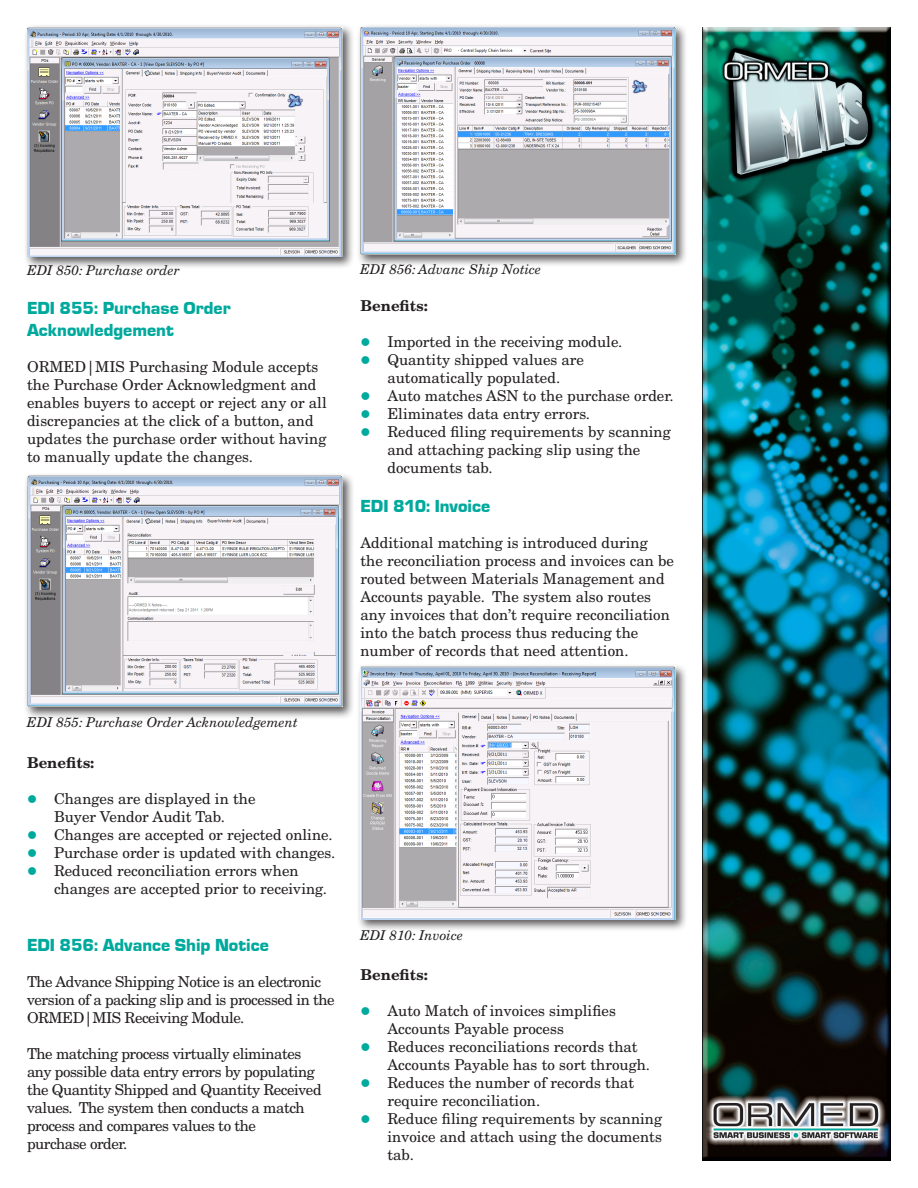
<style>
.page{position:relative;width:918px;height:1188px;background:#fff}
.page>*{position:absolute;margin:0;border:0;box-sizing:border-box;transform-origin:0 0}
.t1{font:900 18px/21.6px "Eurostar";color:#00a99d}
.t2{font:15px/18px "New Century Schlbk";color:#231f20}
.t3{font:15px/18px "New Century Schlbk";letter-spacing:-.03em;color:#231f20}
.t4{font:700 15px "New Century Schlbk";color:#231f20}
.t5{font:italic 13.5px "New Century Schlbk";color:#231f20}
</style>
<div class="page">
<img style="left:702px;top:27px;width:189px;height:1134px">
<div style="left:24px;top:24px;width:331px;height:246px;background:#231f20;opacity:.75"></div>
<img style="left:27px;top:27px;width:315px;height:229px">
<div style="left:24px;top:472px;width:331px;height:248px;background:#231f20;opacity:.75"></div>
<img style="left:27px;top:476px;width:315px;height:231px">
<div style="left:357px;top:24px;width:331px;height:244px;background:#231f20;opacity:.75"></div>
<img style="left:360px;top:27px;width:315px;height:228px">
<div style="left:357px;top:663px;width:331px;height:269px;background:#231f20;opacity:.75"></div>
<img style="left:360px;top:666px;width:315px;height:253px">
<p class="t5" style="left:27px;top:262px;width:154px">EDI 850: Purchase order</p>
<p class="t1" style="left:27px;top:297px;width:205px">EDI 855: Purchase Order<br>Acknowledgement</p>
<p class="t2" style="left:27px;top:357px;width:301px">ORMED|MIS Purchasing Module accepts the Purchase Order Acknowledgment and enables buyers to accept or reject any or all discrepancies at the click of a button, and updates the purchase order without having to manually update the changes.</p>
<p class="t5" style="left:27px;top:714px;width:272px">EDI 855: Purchase Order Acknowledgement</p>
<p class="t4" style="left:27px;top:753px;width:69px">Benefits:</p>
<p class="t2" style="left:54px;top:789px;width:203px">Changes are displayed in the<br>Buyer Vendor Audit Tab.</p>
<p class="t2" style="left:54px;top:825px;width:280px">Changes are accepted or rejected online.</p>
<p class="t2" style="left:54px;top:843px;width:283px">Purchase order is updated with changes.</p>
<p class="t2" style="left:54px;top:861px;width:275px">Reduced reconciliation errors when changes are accepted prior to receiving.</p>
<p class="t1" style="left:27px;top:934px;width:243px">EDI 856: Advance Ship Notice</p>
<p class="t3" style="left:27px;top:973px;width:309px">The Advance Shipping Notice is an electronic version of a packing slip and is processed in the<br>ORMED|MIS Receiving Module.</p>
<p class="t3" style="left:27px;top:1045px;width:296px">The matching process virtually eliminates any possible data entry errors by populating the Quantity Shipped and Quantity Received values. The system then conducts a match process and compares values to the<br>purchase order.</p>
<p class="t5" style="left:360px;top:261px;width:183px">EDI 856: Advanc Ship Notice</p>
<p class="t4" style="left:360px;top:296px;width:69px">Benefits:</p>
<p class="t2" style="left:387px;top:332px;width:237px">Imported in the receiving module.</p>
<p class="t2" style="left:387px;top:350px;width:198px">Quantity shipped values are automatically populated.</p>
<p class="t2" style="left:387px;top:386px;width:288px">Auto matches ASN to the purchase order.</p>
<p class="t2" style="left:387px;top:404px;width:204px">Eliminates data entry errors.</p>
<p class="t2" style="left:387px;top:422px;width:285px">Reduced filing requirements by scanning and attaching packing slip using the documents tab.</p>
<p class="t1" style="left:360px;top:495px;width:131px">EDI 810: Invoice</p>
<p class="t2" style="left:360px;top:534px;width:315px">Additional matching is introduced during the reconciliation process and invoices can be routed between Materials Management and Accounts payable. The system also routes any invoices that don’t require reconciliation into the batch process thus reducing the number of records that need attention.</p>
<p class="t5" style="left:360px;top:927px;width:105px">EDI 810: Invoice</p>
<p class="t4" style="left:360px;top:965px;width:69px">Benefits:</p>
<p class="t2" style="left:387px;top:1002px;width:230px">Auto Match of invoices simplifies<br>Accounts Payable process</p>
<p class="t2" style="left:387px;top:1038px;width:264px">Reduces reconciliations records that<br>Accounts Payable has to sort through.</p>
<p class="t2" style="left:387px;top:1074px;width:248px">Reduces the number of records that require reconciliation.</p>
<p class="t2" style="left:387px;top:1110px;width:276px;text-align:justify">Reduce filing requirements by scanning invoice and attach using the documents tab.</p>
</div>
